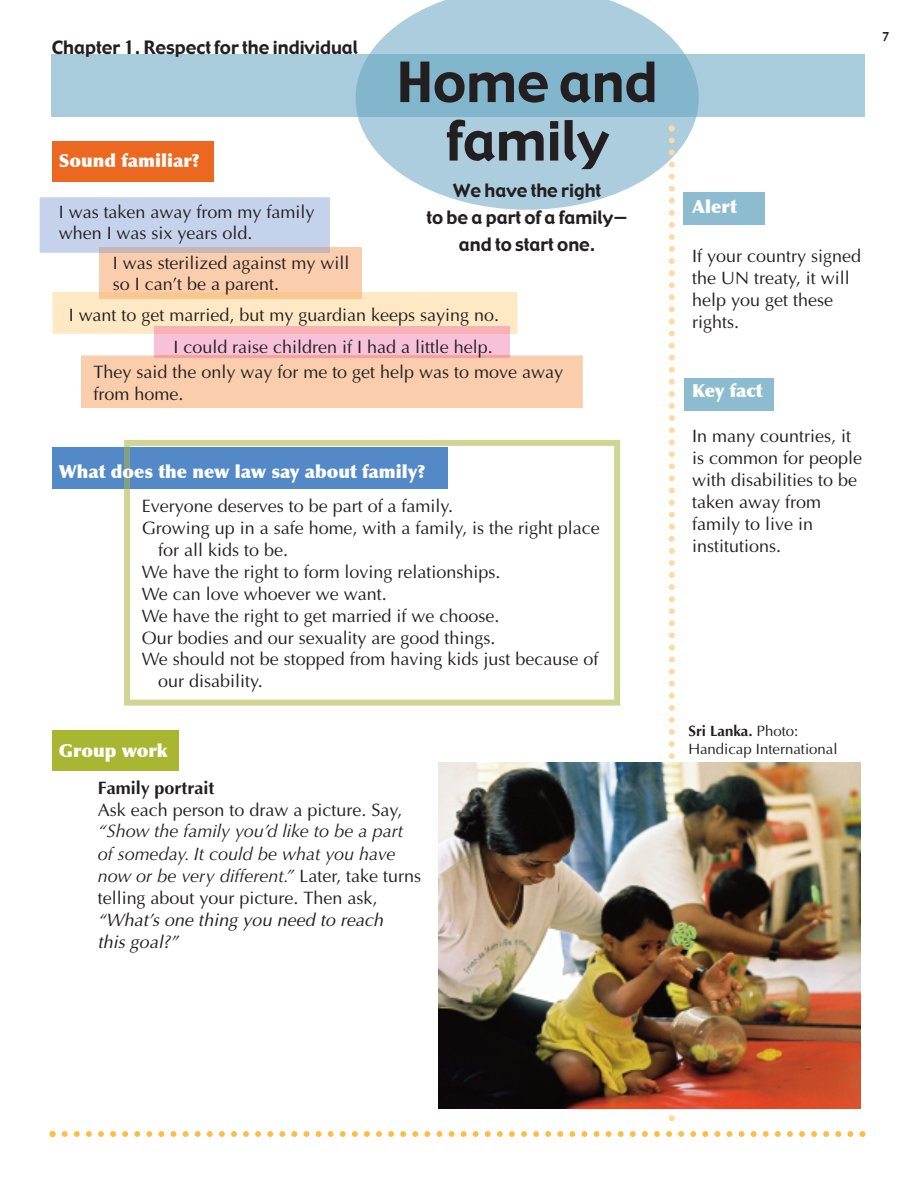
<style>
.page{position:relative;width:918px;height:1188px;background:#fff}
.page>*{position:absolute;margin:0;border:0;box-sizing:border-box;transform-origin:0 0}
.t1{font:54px/58.5px "Gadget";color:#231f20;text-align:center}
.t2{font:18px/21.9px "Optima";color:#231f20}
.t3{font:italic 18px/22px "Optima";color:#231f20}
.t4{font:18px/27px "Gadget";color:#231f20;text-align:center}
.t5{font:900 18px "Optima";color:#fff}
.t6{font:italic 18px/21.9px "Optima";letter-spacing:.005em;color:#231f20}
.t7{font:700 18px "Optima";color:#231f20}
.t8{font:15px/18.3px "Optima";color:#231f20}
.t9{font:12px "Gadget";color:#231f20}
.s1{font-style:normal}
.s2{font-weight:700}
</style>
<div class="page">
<div style="left:685px;top:378px;width:89px;height:33px;background:#8dbcd0"></div>
<div style="left:52px;top:730px;width:127px;height:41px;background:#a9b632"></div>
<div style="left:52px;top:448px;width:396px;height:41px;background:#5389c7"></div>
<div style="left:52px;top:142px;width:162px;height:40px;background:#ec6820"></div>
<div style="left:52px;top:54px;width:813px;height:63px;background:#a8ccdc"></div>
<svg style="left:358px;top:0;width:338px;height:210px;fill:#abcddd"></svg>
<svg style="left:356px;top:27px;width:343px;height:90px;background:#91bfd2"></svg>
<svg style="left:669px;top:125px;width:6px;height:996px"></svg>
<svg style="left:50px;top:1131px;width:816px;height:6px"></svg>
<div style="left:99px;top:247px;width:262px;height:52px;background:#facdad"></div>
<div style="left:40px;top:197px;width:290px;height:56px;background:#c5d2eb"></div>
<div style="left:99px;top:247px;width:231px;height:6px;background:#c8b5b6"></div>
<div style="left:52px;top:292px;width:466px;height:42px;background:#fee9c4"></div>
<div style="left:99px;top:292px;width:262px;height:7px;background:#fbc791"></div>
<svg style="left:124px;top:440px;width:496px;height:266px"></svg>
<div style="left:124px;top:448px;width:6px;height:41px;background:#849f88"></div>
<img style="left:439px;top:763px;width:422px;height:345px">
<div style="left:683px;top:192px;width:82px;height:33px;background:#8dbcd0"></div>
<div style="left:154px;top:334px;width:355px;height:24px;background:#f7c1d9"></div>
<div style="left:154px;top:327px;width:355px;height:7px;background:#f8b2b5"></div>
<div style="left:81px;top:356px;width:502px;height:52px;background:#facdad"></div>
<hr style="left:154px;top:356px;width:355px;height:2px;background:#f5a49a">
<p class="t4" style="left:52px;top:34px;width:308px">Chapter 1. Respect for the individual</p>
<h1 class="t1" style="left:397px;top:54px;width:262px">Home and family</h1>
<p class="t4" style="left:427px;top:177px;width:203px">We have the right<br>to be a part of a family— and to start one.</p>
<p class="t5" style="left:59px;top:149px;width:142px">Sound familiar?</p>
<p class="t2" style="left:59px;top:201px;width:257px;line-height:21px">I was taken away from my family when I was six years old.</p>
<p class="t2" style="left:113px;top:252px;width:238px;line-height:21px">I was sterilized against my will so I can’t be a parent.</p>
<p class="t2" style="left:173px;top:299px;width:327px;line-height:31.5px;text-indent:-105px">I want to get married, but my guardian keeps saying no.<br>I could raise children if I had a little help.</p>
<p class="t2" style="left:94px;top:361px;width:471px">They said the only way for me to get help was to move away from home.</p>
<p class="t5" style="left:59px;top:461px;width:368px">What does the new law say about family?</p>
<p class="t2" style="left:142px;top:495px;width:313px">Everyone deserves to be part of a family.</p>
<p class="t2" style="left:142px;top:517px;width:460px">Growing up in a safe home, with a family, is the right place</p>
<p class="t2" style="left:158px;top:539px;width:131px">for all kids to be.</p>
<p class="t2" style="left:142px;top:561px;width:360px">We have the right to form loving relationships.</p>
<p class="t2" style="left:142px;top:583px;width:246px">We can love whoever we want.</p>
<p class="t2" style="left:142px;top:605px;width:359px">We have the right to get married if we choose.</p>
<p class="t2" style="left:142px;top:626px;width:355px">Our bodies and our sexuality are good things.</p>
<p class="t2" style="left:142px;top:648px;width:458px">We should not be stopped from having kids just because of</p>
<p class="t2" style="left:158px;top:670px;width:106px">our disability.</p>
<p class="t5" style="left:59px;top:740px;width:110px">Group work</p>
<p class="t7" style="left:98px;top:777px;width:118px">Family portrait</p>
<p class="t2" style="left:98px;top:798px;width:306px">Ask each person to draw a picture. Say,</p>
<p class="t3" style="left:98px;top:822px;width:325px">“Show the family you’d like to be a part of someday. It could be what you have now or be very different.” <span class="s1">Later, take turns telling about your picture. Then ask,</span></p>
<p class="t6" style="left:98px;top:909px;width:287px">“What’s one thing you need to reach this goal?”</p>
<p class="t9" style="left:882px;top:29px;width:9px">7</p>
<p class="t5" style="left:692px;top:196px;width:46px">Alert</p>
<p class="t2" style="left:692px;top:245px;width:170px">If your country signed the UN treaty, it will help you get these rights.</p>
<p class="t5" style="left:692px;top:380px;width:72px">Key fact</p>
<p class="t2" style="left:692px;top:425px;width:171px">In many countries, it is common for people with disabilities to be taken away from family to live in institutions.</p>
<p class="t8" style="left:688px;top:721px;width:151px"><span class="s2">Sri Lanka.</span> Photo:<br>Handicap International</p>
</div>
